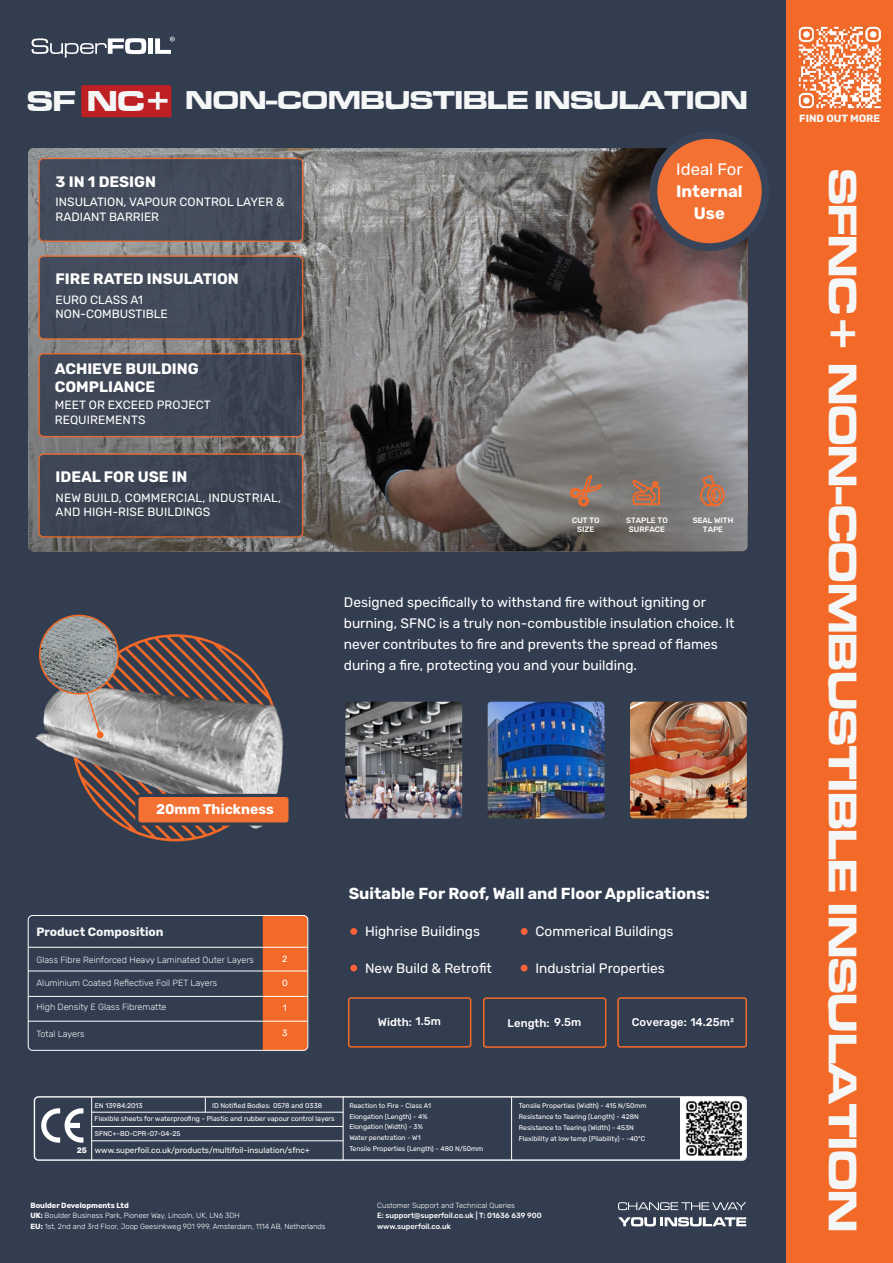
<style>
.page{position:relative;width:893px;height:1263px;background:#333d50}
.page>*{position:absolute;margin:0;border:0;box-sizing:border-box;transform-origin:0 0}
.t1{font:41.25px "Microgramma D Bold Exte";color:#f5f7f7}
.t2{font:26.7px "Microgramma D Bold Exte";color:#f5f7f7}
.t3{font:700 16.65px/21.6px "Rubik";color:#fff;text-align:center}
.t4{font:16.65px "Rubik";color:#fff}
.t5{font:700 15.9px "Rubik";color:#fff}
.t6{font:700 15.15px/18.1px "Rubik";color:#fff}
.t7{font:700 13.95px "Rubik";color:#fff}
.t8{font:13.8px/21px "Rubik";color:#fff}
.t9{font:13.65px "Rubik";color:#fff}
.t10{font:12px/14.4px "Rubik";letter-spacing:.005em;color:#fff}
.t11{font:700 12px "Rubik";color:#f5f7f7}
.t12{font:500 11.25px "Rubik";color:#fff}
.t13{font:700 10.5px "Rubik";color:#f5f7f7}
.t14{font:300 9px "Rubik";color:#f5f7f7}
.t15{font:9px "Rubik";color:#fff}
.t16{font:8.1px "Rubik";color:#fff}
.t17{font:700 7.95px "Rubik";color:#fff}
.t18{font:500 7.8px/9.3px "Rubik";color:#fff;text-align:center}
.t19{font:300 7.5px/10.5px "Rubik";color:#fff}
.t20{font:500 7.5px/10.5px "Rubik";color:#fff}
.t21{font:6.9px/14.9px "Rubik";color:#fff}
.t22{font:6.75px/10.8px "Rubik";color:#fff}
.s1{font-size:29.7px}
.s2{font-weight:700}
</style>
<div class="page">
<div style="left:148px;top:38px;width:5px;height:16px;background:#fff"></div>
<svg style="left:32px;top:38px;width:114px;height:20px"></svg>
<svg style="left:155px;top:37px;width:20px;height:17px"></svg>
<div style="left:786px;top:0;width:107px;height:1263px;background:#f36a28"></div>
<img style="left:28px;top:148px;width:719px;height:403px">
<svg style="left:618px;top:1202px;width:128px;height:8px"></svg>
<svg style="left:618px;top:1217px;width:128px;height:9px"></svg>
<svg style="left:650px;top:138px;width:112px;height:113px"></svg>
<div style="left:350px;top:965px;width:7px;height:6px;background:#ff6238;border-radius:50%"></div>
<div style="left:521px;top:928px;width:7px;height:7px;background:#ff6238;border-radius:50%"></div>
<div style="left:521px;top:965px;width:7px;height:6px;background:#ff6238;border-radius:50%"></div>
<div style="left:483px;top:997px;width:123px;height:51px;border:2px solid #f36a28;border-radius:2px"></div>
<div style="left:617px;top:997px;width:130px;height:51px;border:2px solid #f36a28;border-radius:2px"></div>
<div style="left:348px;top:997px;width:123px;height:50px;border:2px solid #f36a28;border-radius:2px"></div>
<svg style="left:570px;top:475px;width:31px;height:32px"></svg>
<svg style="left:701px;top:475px;width:23px;height:31px"></svg>
<svg style="left:633px;top:480px;width:26px;height:25px"></svg>
<img style="left:358px;top:702px;width:104px;height:116px">
<img style="left:488px;top:702px;width:116px;height:116px">
<img style="left:630px;top:702px;width:117px;height:116px">
<div style="left:39px;top:158px;width:264px;height:83px;background:#444c5c;border-radius:4px"></div>
<div style="left:38px;top:158px;width:265px;height:84px;border:2px solid #f36a28;border-radius:4px"></div>
<div style="left:39px;top:256px;width:264px;height:83px;background:#434b5b;border-radius:4px"></div>
<div style="left:38px;top:255px;width:265px;height:85px;border:2px solid #f36a28;border-radius:4px"></div>
<div style="left:39px;top:354px;width:264px;height:83px;background:#3f4857;border-radius:4px"></div>
<div style="left:38px;top:353px;width:265px;height:84px;border:2px solid #f36a28;border-radius:4px"></div>
<div style="left:39px;top:454px;width:264px;height:83px;background:#3d4554;border-radius:4px"></div>
<div style="left:38px;top:453px;width:265px;height:85px;border:2px solid #f36a28;border-radius:4px"></div>
<div style="left:81px;top:85px;width:90px;height:32px;background:#be2024;border-radius:2px"></div>
<div style="left:263px;top:950px;width:43px;height:99px;background:#f36a28"></div>
<div style="left:28px;top:915px;width:280px;height:136px;border:1px solid #fff;border-radius:4px"></div>
<hr style="left:28px;top:970px;width:279px;height:1px;background:#fff">
<hr style="left:28px;top:996px;width:279px;height:1px;background:#fff">
<hr style="left:28px;top:1021px;width:279px;height:1px;background:#fff">
<img style="left:27px;top:614px;width:331px;height:336px">
<img style="left:40px;top:615px;width:78px;height:79px;border-radius:39px">
<svg style="left:72px;top:634px;width:220px;height:207px"></svg>
<hr style="left:343px;top:1096px;width:1px;height:64px;background:#fff">
<hr style="left:511px;top:1096px;width:1px;height:64px;background:#fff">
<hr style="left:92px;top:1112px;width:251px;height:1px;background:#fff">
<hr style="left:91px;top:1126px;width:252px;height:1px;background:#fff">
<hr style="left:91px;top:1140px;width:252px;height:1px;background:#fff">
<svg style="left:41px;top:1108px;width:42px;height:35px"></svg>
<hr style="left:91px;top:1097px;width:1px;height:63px;background:#fff">
<svg style="left:205px;top:1098px;width:1px;height:14px"></svg>
<div style="left:34px;top:1096px;width:713px;height:65px;border:1px solid #fff;border-radius:4px"></div>
<img style="left:798px;top:26px;width:83px;height:83px">
<svg style="left:681px;top:1097px;width:65px;height:63px"></svg>
<img style="left:686px;top:1100px;width:55px;height:55px">
<hr style="left:681px;top:1097px;width:4px;height:62px;background:#fff">
<h2 class="t2" style="left:27px;top:82px;width:722px"><span class="s1">SF NC+</span> NON-COMBUSTIBLE INSULATION</h2>
<h3 class="t6" style="left:56px;top:173px;width:102px">3 IN 1 DESIGN</h3>
<h3 class="t10" style="left:56px;top:195px;width:230px">INSULATION, VAPOUR CONTROL LAYER &amp;<br>RADIANT BARRIER</h3>
<h3 class="t6" style="left:56px;top:270px;width:185px">FIRE RATED INSULATION</h3>
<h3 class="t10" style="left:56px;top:293px;width:114px">EURO CLASS A1<br>NON-COMBUSTIBLE</h3>
<h3 class="t6" style="left:55px;top:360px;width:145px">ACHIEVE BUILDING<br>COMPLIANCE</h3>
<h3 class="t10" style="left:55px;top:398px;width:158px">MEET OR EXCEED PROJECT<br>REQUIREMENTS</h3>
<h3 class="t6" style="left:56px;top:468px;width:133px">IDEAL FOR USE IN</h3>
<h3 class="t10" style="left:56px;top:491px;width:227px">NEW BUILD, COMMERCIAL, INDUSTRIAL,<br>AND HIGH-RISE BUILDINGS</h3>
<h3 class="t4" style="left:676px;top:160px;width:68px">Ideal For</h3>
<h3 class="t3" style="left:676px;top:181px;width:68px">Internal<br>Use</h3>
<p class="t18" style="left:572px;top:516px;width:29px">CUT TO<br>SIZE</p>
<p class="t18" style="left:693px;top:516px;width:42px">SEAL WITH<br>TAPE</p>
<p class="t18" style="left:626px;top:516px;width:43px">STAPLE TO<br>SURFACE</p>
<h3 class="t8" style="left:344px;top:592px;width:392px">Designed specifically to withstand fire without igniting or burning, SFNC is a truly non-combustible insulation choice. It never contributes to fire and prevents the spread of flames during a fire, protecting you and your building.</h3>
<h3 class="t7" style="left:156px;top:801px;width:119px">20mm Thickness</h3>
<h3 class="t11" style="left:36px;top:925px;width:129px">Product Composition</h3>
<h3 class="t14" style="left:36px;top:954px;width:219px">Glass Fibre Reinforced Heavy Laminated Outer Layers</h3>
<h3 class="t15" style="left:282px;top:954px;width:7px">2</h3>
<h3 class="t14" style="left:36px;top:978px;width:182px">Aluminium Coated Reflective Foil PET Layers</h3>
<h3 class="t15" style="left:282px;top:978px;width:7px">0</h3>
<h3 class="t14" style="left:36px;top:1001px;width:132px">High Density E Glass Fibrematte</h3>
<h3 class="t15" style="left:283px;top:1003px;width:5px">1</h3>
<h3 class="t15" style="left:282px;top:1028px;width:7px">3</h3>
<h3 class="t14" style="left:36px;top:1029px;width:50px">Total Layers</h3>
<h3 class="t5" style="left:349px;top:884px;width:363px">Suitable For Roof, Wall and Floor Applications:</h3>
<h3 class="t9" style="left:365px;top:924px;width:117px">Highrise Buildings</h3>
<h3 class="t9" style="left:535px;top:924px;width:140px">Commerical Buildings</h3>
<h3 class="t9" style="left:535px;top:960px;width:131px">Industrial Properties</h3>
<h3 class="t9" style="left:365px;top:960px;width:128px">New Build &amp; Retrofit</h3>
<h3 class="t12" style="left:378px;top:1015px;width:64px">Width: 1.5m</h3>
<h3 class="t12" style="left:508px;top:1016px;width:75px">Length: 9.5m</h3>
<h3 class="t12" style="left:632px;top:1016px;width:104px">Coverage: 14.25m2</h3>
<p class="t17" style="left:77px;top:1145px;width:12px">25</p>
<p class="t21" style="left:95px;top:1098px;width:50px">EN 13984:2013</p>
<p class="t21" style="left:212px;top:1098px;width:112px">ID Notified Bodies: 0578 and 0338</p>
<p class="t21" style="left:95px;top:1112px;width:242px">Flexible sheets for waterproofing - Plastic and rubber vapour control layers<br>SFNC+-BD-CPR-07-04-25</p>
<p class="t16" style="left:95px;top:1145px;width:217px">www.superfoil.co.uk/products/multifoil-insulation/sfnc+</p>
<p class="t22" style="left:349px;top:1100px;width:135px">Reaction to Fire - Class A1<br>Elongation (Length) - 4%<br>Elongation (Width) - 3%<br>Water penetration - W1<br>Tensile Properties (Length) - 480 N/50mm</p>
<p class="t22" style="left:519px;top:1101px;width:129px">Tensile Properties (Width) - 415 N/50mm Resistance to Tearing (Length) - 428N Resistance to Tearing (Width) - 453N Flexibility at low temp (Pliability) - -40°C</p>
<p class="t19" style="left:30px;top:1200px;width:297px"><span class="s2">Boulder Developments Ltd<br>UK:</span> Boulder Business Park, Pioneer Way, Lincoln, UK, LN6 3DH<br><span class="s2">EU:</span> 1st, 2nd and 3rd Floor, Joop Geesinkweg 901 999, Amsterdam, 1114 AB, Netherlands</p>
<p class="t19" style="left:377px;top:1200px;width:139px">Customer Support and Technical Queries</p>
<p class="t20" style="left:377px;top:1210px;width:166px">E: support@superfoil.co.uk | T: 01636 639 900 www.superfoil.co.uk</p>
<h3 class="t13" style="left:799px;top:113px;width:83px">FIND OUT MORE</h3>
<h1 class="t1" style="left:870px;top:169px;width:1065px;rotate:90deg">SFNC+ NON-COMBUSTIBLE INSULATION</h1>
</div>
